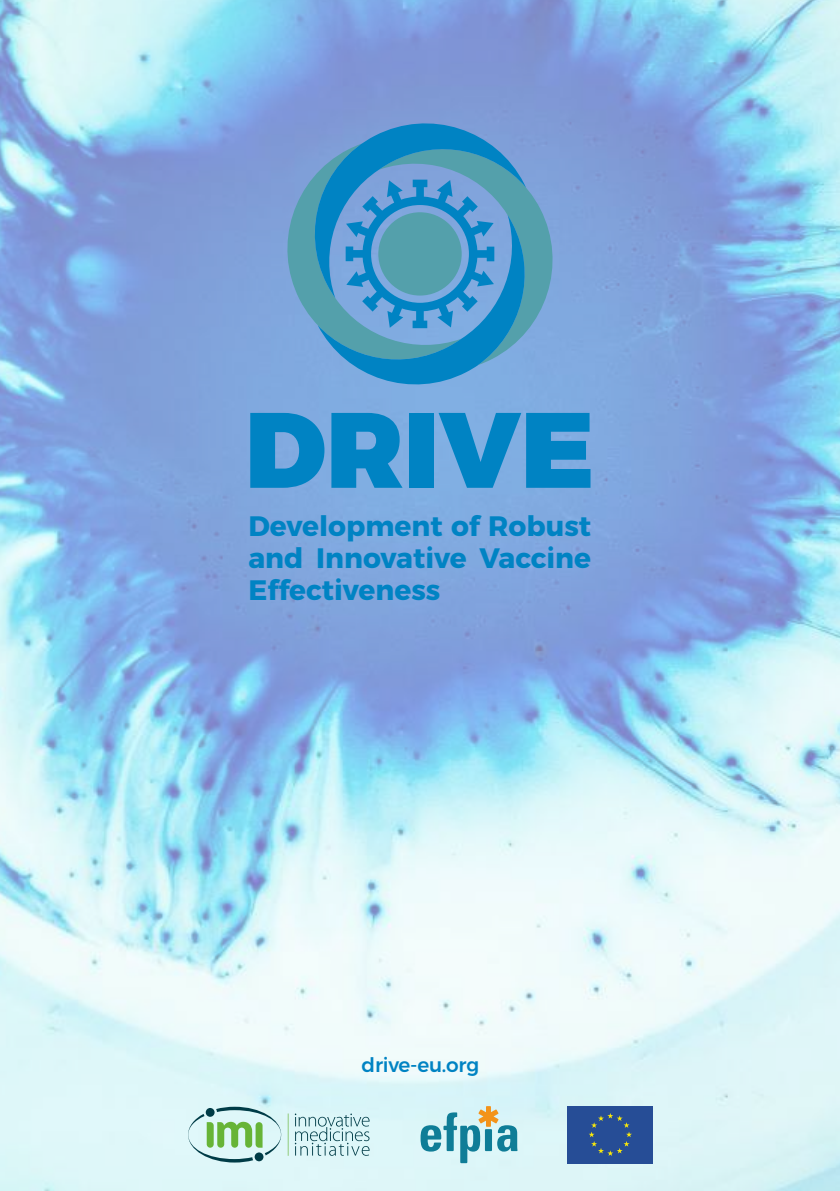
<style>
.page{position:relative;width:840px;height:1191px;background:#fff}
.page>*{position:absolute;margin:0;border:0;box-sizing:border-box;transform-origin:0 0}
.t1{font:900 106.8px "Montserrat";color:#0083c3}
.t2{font:700 28px/31.6px "Montserrat";color:#0083c3;text-align:justify}
.t3{font:500 20px "Montserrat";letter-spacing:-.01em;color:#0083c3}
</style>
<div class="page">
<div style="left:0;top:0;width:839px;height:1191px;background:#fefefe;opacity:.5"></div>
<div style="left:567px;top:1106px;width:85px;height:57px;background:#264d96"></div>
<svg style="left:589px;top:1113px;width:42px;height:43px"></svg>
<svg style="left:420px;top:1106px;width:97px;height:57px;background:#9dccd0"></svg>
<svg style="left:188px;top:1106px;width:181px;height:56px;background:#bbddd4"></svg>
<svg style="left:272px;top:133px;width:296px;height:242px;background:#79a3d4"></svg>
<svg style="left:299px;top:108px;width:238px;height:292px;background:#539ac9"></svg>
<h1 class="t1" style="left:245px;top:384px;width:351px">DRIVE</h1>
<p class="t2" style="left:248px;top:510px;width:344px">Development of Robust and Innovative Vaccine Effectiveness</p>
<p class="t3" style="left:361px;top:1053px;width:119px">drive-eu.org</p>
</div>
